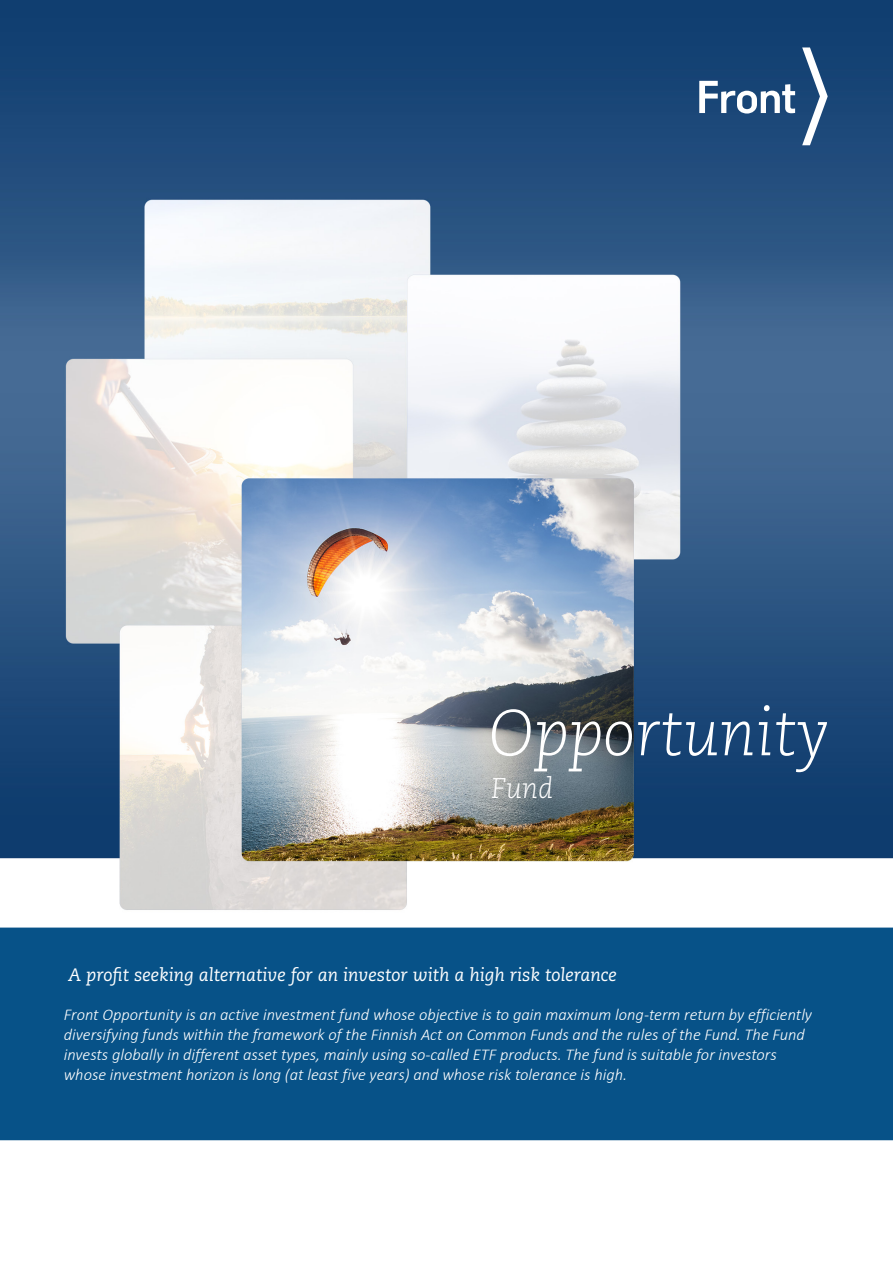
<style>
.page{position:relative;width:893px;height:1263px;background:#fff}
.page>*{position:absolute;margin:0;border:0;box-sizing:border-box;transform-origin:0 0}
.t1{font:italic 300 64.5px "Caecilia LT Std";color:#fff}
.t2{font:italic 300 28.5px "Caecilia LT Std";color:#fff}
.t3{font:italic 18px "Caecilia LT Std";color:#fff}
.kannen_ingressi{font:italic 300 16.5px/19.8px "Calibri";color:#fff}
</style>
<div class="page">
<img style="left:0;top:0;width:893px;height:1141px">
<svg style="left:802px;top:47px;width:26px;height:98px"></svg>
<svg style="left:699px;top:81px;width:96px;height:33px"></svg>
<div style="left:0;top:927px;width:893px;height:213px;background:#075288"></div>
<p class="t1" style="left:488px;top:697px;width:343px">Opportunity</p>
<p class="t2" style="left:491px;top:772px;width:64px">Fund</p>
<p class="t3" style="left:68px;top:965px;width:550px">A profit seeking alternative for an investor with a high risk tolerance</p>
<p class="kannen_ingressi" style="left:64px;top:1005px;width:750px">Front Opportunity is an active investment fund whose objective is to gain maximum long-term return by efficiently diversifying funds within the framework of the Finnish Act on Common Funds and the rules of the Fund. The Fund invests globally in different asset types, mainly using so-called ETF products. The fund is suitable for investors whose investment horizon is long (at least five years) and whose risk tolerance is high.</p>
</div>
